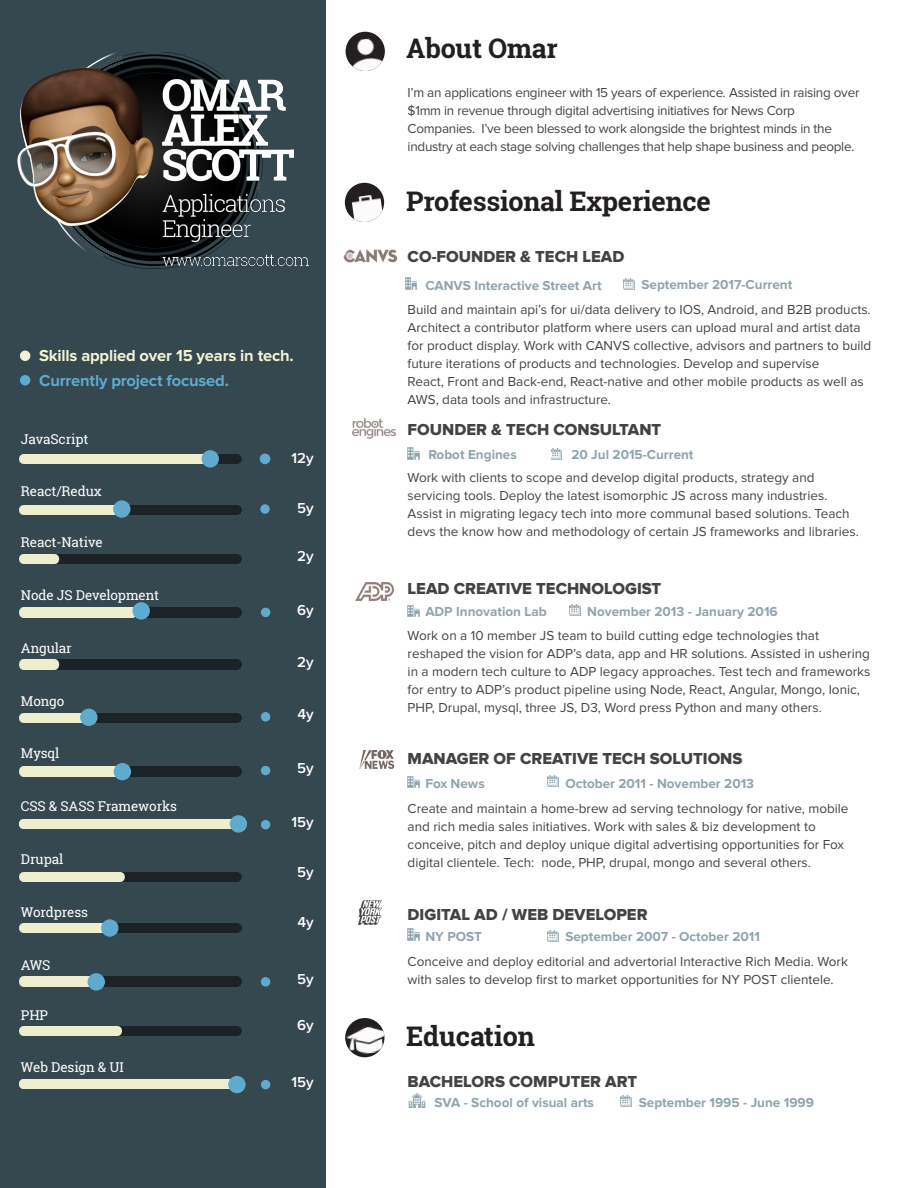
<style>
.page{position:relative;width:918px;height:1188px;background:#fff}
.page>*{position:absolute;margin:0;border:0;box-sizing:border-box;transform-origin:0 0}
.t1{font:700 27px "Roboto Slab";letter-spacing:-.01em;color:#231f20}
.t2{font:16.5px "Proxima Nova Extrabld";color:#424345}
.t3{font:700 16.5px "Proxima Nova";letter-spacing:-.01em;color:#f2f3d2}
.t4{font:700 16.5px "Proxima Nova";letter-spacing:-.01em;color:#5eabcf}
.t5{font:600 15px "Proxima Nova";color:#fff}
.t6{font:13.5px/18px "Proxima Nova";color:#424345}
.t7{font:13.5px/18px "Proxima Nova";letter-spacing:-.02em;color:#424345}
.t8{font:700 13.5px "Proxima Nova";color:#90a4ad}
.t9{font:13.5px "Roboto Slab";letter-spacing:-.01em;color:#fff}
</style>
<div class="page">
<div style="left:0;top:0;width:326px;height:1188px;background:#35474f"></div>
<div style="left:346px;top:32px;width:39px;height:39px;background:#231f20;border-radius:50%"></div>
<img style="left:349px;top:37px;width:35px;height:34px">
<div style="left:345px;top:183px;width:39px;height:39px;background:#231f20;border-radius:50%"></div>
<img style="left:351px;top:195px;width:31px;height:27px">
<div style="left:345px;top:1018px;width:39px;height:39px;background:#231f20;border-radius:50%"></div>
<img style="left:346px;top:1026px;width:38px;height:29px">
<svg style="left:408px;top:448px;width:12px;height:11px"></svg>
<svg style="left:551px;top:449px;width:11px;height:11px"></svg>
<img style="left:352px;top:418px;width:43px;height:21px">
<img style="left:360px;top:750px;width:35px;height:18px">
<svg style="left:408px;top:776px;width:12px;height:12px"></svg>
<svg style="left:547px;top:776px;width:11px;height:11px"></svg>
<svg style="left:408px;top:929px;width:12px;height:11px"></svg>
<img style="left:358px;top:900px;width:24px;height:24px">
<svg style="left:547px;top:930px;width:11px;height:11px"></svg>
<img style="left:409px;top:1094px;width:17px;height:13px">
<svg style="left:621px;top:1095px;width:11px;height:11px"></svg>
<img style="left:356px;top:583px;width:38px;height:17px">
<svg style="left:408px;top:605px;width:12px;height:12px"></svg>
<svg style="left:569px;top:605px;width:11px;height:11px"></svg>
<img style="left:19px;top:454px;width:222px;height:10px">
<img style="left:19px;top:713px;width:222px;height:10px">
<img style="left:19px;top:608px;width:222px;height:9px">
<img style="left:19px;top:660px;width:222px;height:9px">
<img style="left:19px;top:555px;width:222px;height:9px">
<div style="left:19px;top:819px;width:212px;height:10px;background:#eeedcd"></div>
<img style="left:19px;top:873px;width:222px;height:9px">
<img style="left:19px;top:505px;width:222px;height:9px">
<img style="left:19px;top:767px;width:222px;height:9px">
<img style="left:19px;top:923px;width:222px;height:10px">
<img style="left:19px;top:977px;width:222px;height:9px">
<img style="left:19px;top:1026px;width:222px;height:10px">
<div style="left:19px;top:1080px;width:210px;height:9px;background:#eeedcd"></div>
<div style="left:202px;top:450px;width:17px;height:18px;background:#5fabcf;border-radius:50%"></div>
<div style="left:260px;top:454px;width:10px;height:10px;background:#5eabcf;border-radius:50%"></div>
<div style="left:113px;top:500px;width:17px;height:18px;background:#5eabcf;border-radius:50%"></div>
<div style="left:80px;top:709px;width:18px;height:17px;background:#5eabcf;border-radius:50%"></div>
<div style="left:260px;top:504px;width:10px;height:10px;background:#5eabcf;border-radius:50%"></div>
<div style="left:261px;top:608px;width:9px;height:9px;background:#5eabcf;border-radius:50%"></div>
<div style="left:261px;top:712px;width:9px;height:10px;background:#5eabcf;border-radius:50%"></div>
<div style="left:261px;top:766px;width:9px;height:9px;background:#5eabcf;border-radius:50%"></div>
<div style="left:261px;top:820px;width:9px;height:9px;background:#5eabcf;border-radius:50%"></div>
<div style="left:261px;top:977px;width:9px;height:10px;background:#5eabcf;border-radius:50%"></div>
<div style="left:133px;top:602px;width:17px;height:18px;background:#5eabcf;border-radius:50%"></div>
<div style="left:114px;top:763px;width:17px;height:17px;background:#5eabcf;border-radius:50%"></div>
<div style="left:101px;top:919px;width:17px;height:18px;background:#5eabcf;border-radius:50%"></div>
<div style="left:230px;top:815px;width:17px;height:18px;background:#5eabcf;border-radius:50%"></div>
<div style="left:88px;top:973px;width:17px;height:18px;background:#5eabcf;border-radius:50%"></div>
<div style="left:228px;top:1076px;width:18px;height:17px;background:#5eabcf;border-radius:50%"></div>
<div style="left:20px;top:351px;width:10px;height:10px;background:#f2f3d4;border-radius:50%"></div>
<div style="left:20px;top:375px;width:10px;height:11px;background:#5dabcf;border-radius:50%"></div>
<div style="left:261px;top:1080px;width:9px;height:9px;background:#5eabcf;border-radius:50%"></div>
<img style="left:18px;top:53px;width:291px;height:215px">
<svg style="left:623px;top:278px;width:11px;height:11px"></svg>
<img style="left:343px;top:249px;width:55px;height:14px">
<svg style="left:405px;top:277px;width:12px;height:12px"></svg>
<p class="t3" style="left:39px;top:348px;width:256px">Skills applied over 15 years in tech.</p>
<p class="t4" style="left:39px;top:372px;width:191px">Currently project focused.</p>
<p class="t9" style="left:21px;top:429px;width:69px">JavaScript</p>
<p class="t9" style="left:21px;top:482px;width:82px">React/Redux</p>
<p class="t9" style="left:21px;top:533px;width:83px">React-Native</p>
<p class="t9" style="left:21px;top:586px;width:140px">Node JS Development</p>
<p class="t9" style="left:21px;top:639px;width:52px">Angular</p>
<p class="t9" style="left:21px;top:692px;width:45px">Mongo</p>
<p class="t9" style="left:21px;top:744px;width:40px">Mysql</p>
<p class="t9" style="left:21px;top:797px;width:158px">CSS &amp; SASS Frameworks</p>
<p class="t9" style="left:21px;top:850px;width:44px">Drupal</p>
<p class="t9" style="left:21px;top:903px;width:69px">Wordpress</p>
<p class="t9" style="left:21px;top:955px;width:31px">AWS</p>
<p class="t9" style="left:21px;top:1005px;width:29px">PHP</p>
<p class="t9" style="left:21px;top:1058px;width:104px">Web Design &amp; UI</p>
<p class="t5" style="left:291px;top:451px;width:24px">12y</p>
<p class="t5" style="left:297px;top:501px;width:18px">5y</p>
<p class="t5" style="left:297px;top:549px;width:18px">2y</p>
<p class="t5" style="left:297px;top:603px;width:18px">6y</p>
<p class="t5" style="left:297px;top:655px;width:18px">2y</p>
<p class="t5" style="left:297px;top:707px;width:18px">4y</p>
<p class="t5" style="left:297px;top:761px;width:18px">5y</p>
<p class="t5" style="left:291px;top:815px;width:24px">15y</p>
<p class="t5" style="left:297px;top:865px;width:18px">5y</p>
<p class="t5" style="left:297px;top:915px;width:18px">4y</p>
<p class="t5" style="left:297px;top:972px;width:18px">5y</p>
<p class="t5" style="left:297px;top:1018px;width:18px">6y</p>
<p class="t5" style="left:291px;top:1075px;width:24px">15y</p>
<p class="t1" style="left:406px;top:30px;width:153px">About Omar</p>
<p class="t7" style="left:408px;top:84px;width:453px">I’m an applications engineer with 15 years of experience. Assisted in raising over $1mm in revenue through digital advertising initiatives for News Corp</p>
<p class="t7" style="left:408px;top:120px;width:448px">Companies. I’ve been blessed to work alongside the brightest minds in the industry at each stage solving challenges that help shape business and people.</p>
<p class="t1" style="left:406px;top:183px;width:306px">Professional Experience</p>
<p class="t2" style="left:408px;top:249px;width:218px">CO-FOUNDER &amp; TECH LEAD</p>
<p class="t8" style="left:425px;top:280px;width:178px">CANVS Interactive Street Art</p>
<p class="t8" style="left:641px;top:279px;width:152px">September 2017-Current</p>
<p class="t6" style="left:408px;top:301px;width:465px">Build and maintain api’s for ui/data delivery to IOS, Android, and B2B products.<br>Architect a contributor platform where users can upload mural and artist data for product display. Work with CANVS collective, advisors and partners to build future iterations of products and technologies. Develop and supervise</p>
<p class="t6" style="left:408px;top:373px;width:458px">React, Front and Back-end, React-native and other mobile products as well as<br>AWS, data tools and infrastructure.</p>
<p class="t2" style="left:408px;top:422px;width:255px">FOUNDER &amp; TECH CONSULTANT</p>
<p class="t6" style="left:408px;top:469px;width:409px">Work with clients to scope and develop digital products, strategy and</p>
<p class="t6" style="left:408px;top:487px;width:421px">servicing tools. Deploy the latest isomorphic JS across many industries.</p>
<p class="t6" style="left:408px;top:505px;width:453px">Assist in migrating legacy tech into more communal based solutions. Teach devs the know how and methodology of certain JS frameworks and libraries.</p>
<p class="t8" style="left:428px;top:449px;width:90px">Robot Engines</p>
<p class="t8" style="left:571px;top:449px;width:124px">20 Jul 2015-Current</p>
<p class="t2" style="left:408px;top:581px;width:255px">LEAD CREATIVE TECHNOLOGIST</p>
<p class="t6" style="left:408px;top:627px;width:413px">Work on a 10 member JS team to build cutting edge technologies that</p>
<p class="t6" style="left:408px;top:645px;width:464px">reshaped the vision for ADP’s data, app and HR solutions. Assisted in ushering in a modern tech culture to ADP legacy approaches. Test tech and frameworks for entry to ADP’s product pipeline using Node, React, Angular, Mongo, Ionic, PHP, Drupal, mysql, three JS, D3, Word press Python and many others.</p>
<p class="t8" style="left:425px;top:605px;width:123px">ADP Innovation Lab</p>
<p class="t8" style="left:587px;top:605px;width:192px">November 2013 - January 2016</p>
<p class="t2" style="left:408px;top:751px;width:336px">MANAGER OF CREATIVE TECH SOLUTIONS</p>
<p class="t6" style="left:408px;top:800px;width:442px">Create and maintain a home-brew ad serving technology for native, mobile and rich media sales initiatives. Work with sales &amp; biz development to</p>
<p class="t6" style="left:408px;top:836px;width:438px">conceive, pitch and deploy unique digital advertising opportunities for Fox digital clientele. Tech: node, PHP, drupal, mongo and several others.</p>
<p class="t8" style="left:425px;top:777px;width:61px">Fox News</p>
<p class="t8" style="left:565px;top:777px;width:190px">October 2011 - November 2013</p>
<p class="t2" style="left:408px;top:907px;width:241px">DIGITAL AD / WEB DEVELOPER</p>
<p class="t6" style="left:408px;top:953px;width:442px">Conceive and deploy editorial and advertorial Interactive Rich Media. Work with sales to develop first to market opportunities for NY POST clientele.</p>
<p class="t8" style="left:425px;top:930px;width:58px">NY POST</p>
<p class="t8" style="left:565px;top:930px;width:196px">September 2007 - October 2011</p>
<p class="t1" style="left:406px;top:1018px;width:130px">Education</p>
<p class="t2" style="left:408px;top:1074px;width:231px">BACHELORS COMPUTER ART</p>
<p class="t8" style="left:434px;top:1097px;width:161px">SVA - School of visual arts</p>
<p class="t8" style="left:639px;top:1097px;width:177px">September 1995 - June 1999</p>
</div>
